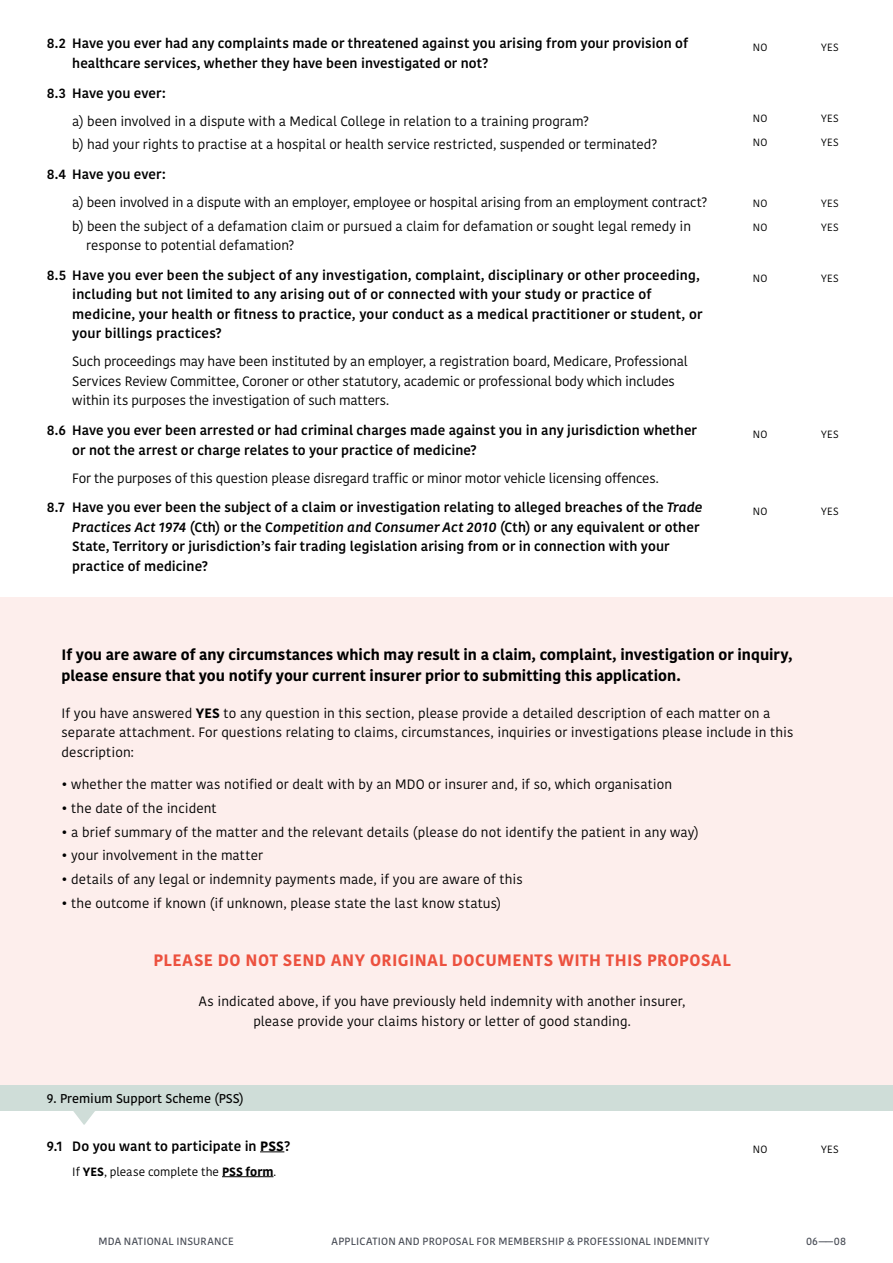
<style>
.page{position:relative;width:893px;height:1263px;background:#fff}
.page>*{position:absolute;margin:0;border:0;box-sizing:border-box;transform-origin:0 0}
.t1{font:700 16.5px "Kohinoor";letter-spacing:.025em;color:#ec513f}
.t2{font:700 15px/21px "Kohinoor";letter-spacing:.005em;color:#000}
.t3{font:13.5px/19.5px "Kohinoor";color:#000}
.t4{font:500 13.5px/19.5px "Kohinoor";letter-spacing:.01em;color:#000}
.t5{font:600 12.75px "Kohinoor";color:#000}
.t6{font:12px "Kohinoor";color:#000}
.t7{font:600 10.5px "Kohinoor";letter-spacing:.02em;color:#484c55}
.t8{font:10.5px "Kohinoor";letter-spacing:.04em;color:#000}
.s1{font-weight:500}
.s2{font-weight:500;font-style:italic}
.s3{font-style:italic}
.s4{font-weight:700}
</style>
<div class="page">
<div style="left:0;top:597px;width:893px;height:489px;background:#fdeeec"></div>
<svg style="left:73px;top:1111px;width:22px;height:14px"></svg>
<div style="left:0;top:1086px;width:893px;height:25px;background:#cfddd8"></div>
<svg style="left:260px;top:1151px;width:24px;height:1px"></svg>
<hr style="left:222px;top:1176px;width:51px;height:1px;background:#000">
<p class="t4" style="left:72px;top:34px;width:617px;text-indent:-26px">8.2 Have you ever had any complaints made or threatened against you arising from your provision of healthcare services, whether they have been investigated or not?</p>
<p class="t4" style="left:47px;top:83px;width:120px">8.3 Have you ever:</p>
<p class="t3" style="left:72px;top:109px;width:586px;line-height:23.7px">a) been involved in a dispute with a Medical College in relation to a training program?<br>b) had your rights to practise at a hospital or health service restricted, suspended or terminated?</p>
<p class="t4" style="left:47px;top:165px;width:120px">8.4 Have you ever:</p>
<p class="t3" style="left:72px;top:191px;width:636px;line-height:23.7px">a) been involved in a dispute with an employer, employee or hospital arising from an employment contract? b) been the subject of a defamation claim or pursued a claim for defamation or sought legal remedy in</p>
<p class="t3" style="left:86px;top:236px;width:209px">response to potential defamation?</p>
<p class="t4" style="left:72px;top:266px;width:632px;text-indent:-26px">8.5 Have you ever been the subject of any investigation, complaint, disciplinary or other proceeding, including but not limited to any arising out of or connected with your study or practice of medicine, your health or fitness to practice, your conduct as a medical practitioner or student, or your billings practices?</p>
<p class="t3" style="left:72px;top:352px;width:617px">Such proceedings may have been instituted by an employer, a registration board, Medicare, Professional<br>Services Review Committee, Coroner or other statutory, academic or professional body which includes within its purposes the investigation of such matters.</p>
<p class="t4" style="left:72px;top:421px;width:626px;text-indent:-26px">8.6 Have you ever been arrested or had criminal charges made against you in any jurisdiction whether or not the arrest or charge relates to your practice of medicine?</p>
<p class="t3" style="left:47px;top:463px;width:657px;line-height:29.7px;text-indent:26px">For the purposes of this question please disregard traffic or minor motor vehicle licensing offences.<br><span class="s1">8.7 Have you ever been the subject of a claim or investigation relating to alleged breaches of the</span> <span class="s2">Trade</span></p>
<p class="t4" style="left:72px;top:518px;width:629px"><span class="s3">Practices Act 1974</span> (Cth) or the C<span class="s3">ompetition and Consumer Act 2010</span> (Cth) or any equivalent or other<br>State, Territory or jurisdiction’s fair trading legislation arising from or in connection with your practice of medicine?</p>
<p class="t8" style="left:753px;top:41px;width:16px">NO</p>
<p class="t8" style="left:821px;top:41px;width:19px">YES</p>
<p class="t8" style="left:753px;top:112px;width:16px">NO</p>
<p class="t8" style="left:821px;top:112px;width:19px">YES</p>
<p class="t8" style="left:753px;top:136px;width:16px">NO</p>
<p class="t8" style="left:821px;top:136px;width:19px">YES</p>
<p class="t8" style="left:753px;top:196px;width:16px">NO</p>
<p class="t8" style="left:821px;top:196px;width:19px">YES</p>
<p class="t8" style="left:753px;top:221px;width:16px">NO</p>
<p class="t8" style="left:821px;top:221px;width:19px">YES</p>
<p class="t8" style="left:753px;top:272px;width:16px">NO</p>
<p class="t8" style="left:821px;top:272px;width:19px">YES</p>
<p class="t8" style="left:753px;top:427px;width:16px">NO</p>
<p class="t8" style="left:821px;top:427px;width:19px">YES</p>
<p class="t8" style="left:753px;top:504px;width:16px">NO</p>
<p class="t8" style="left:821px;top:504px;width:19px">YES</p>
<p class="t2" style="left:61px;top:645px;width:732px">If you are aware of any circumstances which may result in a claim, complaint, investigation or inquiry, please ensure that you notify your current insurer prior to submitting this application.</p>
<p class="t3" style="left:61px;top:704px;width:733px">If you have answered <span class="s4">YES</span> to any question in this section, please provide a detailed description of each matter on a separate attachment. For questions relating to claims, circumstances, inquiries or investigations please include in this description:</p>
<p class="t3" style="left:61px;top:775px;width:612px">• whether the matter was notified or dealt with by an MDO or insurer and, if so, which organisation</p>
<p class="t3" style="left:61px;top:799px;width:157px">• the date of the incident</p>
<p class="t3" style="left:61px;top:822px;width:639px">• a brief summary of the matter and the relevant details (please do not identify the patient in any way)</p>
<p class="t3" style="left:61px;top:846px;width:203px">• your involvement in the matter</p>
<p class="t3" style="left:61px;top:870px;width:463px">• details of any legal or indemnity payments made, if you are aware of this</p>
<p class="t3" style="left:61px;top:894px;width:441px">• the outcome if known (if unknown, please state the last know status)</p>
<p class="t1" style="left:153px;top:949px;width:579px">PLEASE DO NOT SEND ANY ORIGINAL DOCUMENTS WITH THIS PROPOSAL</p>
<p class="t3" style="left:199px;top:992px;width:488px;text-align:center">As indicated above, if you have previously held indemnity with another insurer, please provide your claims history or letter of good standing.</p>
<p class="t5" style="left:47px;top:1091px;width:199px">9. Premium Support Scheme (PSS)</p>
<p class="t4" style="left:47px;top:1136px;width:245px">9.1 Do you want to participate in <span class="s4">PSS</span>?</p>
<p class="t6" style="left:72px;top:1164px;width:205px">If <span class="s4">YES</span>, please complete the <span class="s4">PSS form</span>.</p>
<p class="t8" style="left:753px;top:1143px;width:16px">NO</p>
<p class="t8" style="left:821px;top:1143px;width:19px">YES</p>
<p class="t7" style="left:98px;top:1235px;width:137px">MDA NATIONAL INSURANCE</p>
<p class="t7" style="left:332px;top:1235px;width:379px">APPLICATION AND PROPOSAL FOR MEMBERSHIP &amp; PROFESSIONAL INDEMNITY</p>
<p class="t7" style="left:806px;top:1235px;width:42px">06——08</p>
</div>
